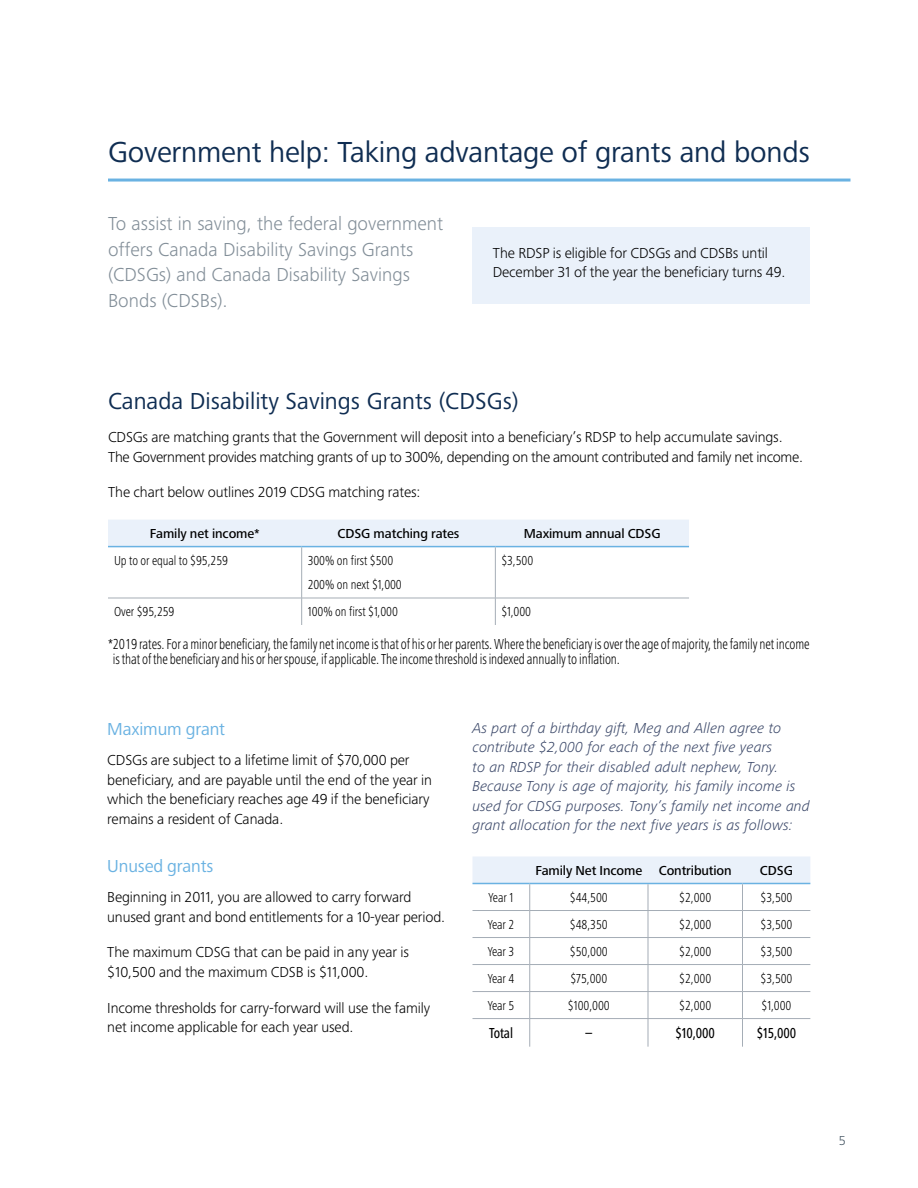
<style>
.page{position:relative;width:918px;height:1188px;background:#fff}
.page>*{position:absolute;margin:0;border:0;box-sizing:border-box;transform-origin:0 0}
.t1{font:30px "Frutiger Next Pro";letter-spacing:-.01em;color:#0f2d52}
.t2{font:24px "Frutiger Next Pro";color:#0f2d52}
.t3{font:300 19.5px/25.5px "Frutiger Next Pro";color:#828e98}
.t4{font:18px "Frutiger Next Pro";letter-spacing:-.01em;color:#6ab2e2}
.t5{font:300 15px/19.5px "Frutiger Next Pro";letter-spacing:-.01em;color:#000}
.t6{font:italic 300 15px/19.5px "Frutiger Next Pro";color:#3a4768}
.t7{font:300 condensed 15px/15.3px "Frutiger Next Pro";letter-spacing:-.005em;color:#000;scale:.9 1}
.t8{font:500 condensed 15px "Frutiger Next Pro";letter-spacing:-.005em;color:#000;scale:.9 1}
.t9{font:300 condensed 13.5px/24.5px "Frutiger Next Pro";letter-spacing:-.005em;color:#000;scale:.95 1}
.t10{font:500 13.5px "Frutiger Next Pro";letter-spacing:-.01em;color:#000}
.t11{font:300 13.5px "Frutiger Next Pro";color:#485865}
</style>
<div class="page">
<div style="left:472px;top:227px;width:338px;height:76px;background:#eaf1fa"></div>
<div style="left:108px;top:520px;width:581px;height:26px;background:#eaf1fa"></div>
<hr style="left:108px;top:546px;width:194px;height:1px;background:#6ab2e2">
<hr style="left:302px;top:546px;width:193px;height:1px;background:#6ab2e2">
<hr style="left:495px;top:546px;width:194px;height:1px;background:#6ab2e2">
<hr style="left:301px;top:547px;width:1px;height:51px;background:#a5adb6">
<hr style="left:495px;top:547px;width:1px;height:51px;background:#a5adb6">
<hr style="left:108px;top:598px;width:194px;height:1px;background:#a5adb6">
<hr style="left:302px;top:598px;width:193px;height:1px;background:#a5adb6">
<svg style="left:301px;top:598px;width:1px;height:27px"></svg>
<hr style="left:495px;top:598px;width:194px;height:1px;background:#a5adb6">
<svg style="left:495px;top:598px;width:1px;height:27px"></svg>
<hr style="left:108px;top:179px;width:742px;height:3px;background:#6ab2e2">
<svg style="left:472px;top:856px;width:338px;height:191px"></svg>
<h1 class="t1" style="left:108px;top:135px;width:704px">Government help: Taking advantage of grants and bonds</h1>
<h3 class="t3" style="left:108px;top:211px;width:337px">To assist in saving, the federal government offers Canada Disability Savings Grants (CDSGs) and Canada Disability Savings Bonds (CDSBs).</h3>
<p class="t5" style="left:493px;top:243px;width:294px">The RDSP is eligible for CDSGs and CDSBs until<br>December 31 of the year the beneficiary turns 49.</p>
<h2 class="t2" style="left:108px;top:387px;width:412px">Canada Disability Savings Grants (CDSGs)</h2>
<p class="t5" style="left:108px;top:427px;width:697px">CDSGs are matching grants that the Government will deposit into a beneficiary’s RDSP to help accumulate savings.<br>The Government provides matching grants of up to 300%, depending on the amount contributed and family net income.</p>
<p class="t5" style="left:108px;top:483px;width:314px">The chart below outlines 2019 CDSG matching rates:</p>
<p class="t10" style="left:150px;top:526px;width:111px">Family net income*</p>
<p class="t10" style="left:338px;top:526px;width:123px">CDSG matching rates</p>
<p class="t10" style="left:524px;top:526px;width:138px">Maximum annual CDSG</p>
<p class="t9" style="left:114px;top:548px;width:122px">Up to or equal to $95,259</p>
<p class="t9" style="left:308px;top:548px;width:101px">300% on first $500<br>200% on next $1,000</p>
<p class="t9" style="left:501px;top:548px;width:35px">$3,500</p>
<p class="t9" style="left:114px;top:600px;width:65px">Over $95,259</p>
<p class="t9" style="left:308px;top:600px;width:97px">100% on first $1,000</p>
<p class="t9" style="left:501px;top:600px;width:33px">$1,000</p>
<p class="t7" style="left:113px;top:636px;width:776px;text-indent:-5px">*2019 rates. For a minor beneficiary, the family net income is that of his or her parents. Where the beneficiary is over the age of majority, the family net income is that of the beneficiary and his or her spouse, if applicable. The income threshold is indexed annually to inflation.</p>
<p class="t4" style="left:107px;top:719px;width:119px">Maximum grant</p>
<p class="t5" style="left:107px;top:750px;width:326px">CDSGs are subject to a lifetime limit of $70,000 per beneficiary, and are payable until the end of the year in which the beneficiary reaches age 49 if the beneficiary remains a resident of Canada.</p>
<p class="t4" style="left:107px;top:856px;width:108px">Unused grants</p>
<p class="t5" style="left:107px;top:888px;width:339px">Beginning in 2011, you are allowed to carry forward unused grant and bond entitlements for a 10-year period.</p>
<p class="t5" style="left:107px;top:943px;width:303px">The maximum CDSG that can be paid in any year is $10,500 and the maximum CDSB is $11,000.</p>
<p class="t5" style="left:107px;top:998px;width:324px">Income thresholds for carry-forward will use the family net income applicable for each year used.</p>
<p class="t6" style="left:472px;top:718px;width:339px">As part of a birthday gift, Meg and Allen agree to contribute $2,000 for each of the next five years<br>to an RDSP for their disabled adult nephew, Tony.<br>Because Tony is age of majority, his family income is used for CDSG purposes. Tony’s family net income and grant allocation for the next five years is as follows:</p>
<p class="t10" style="left:535px;top:863px;width:198px">Family Net Income Contribution</p>
<p class="t10" style="left:760px;top:863px;width:34px">CDSG</p>
<p class="t9" style="left:489px;top:885px;width:28px">Year 1</p>
<p class="t9" style="left:570px;top:885px;width:41px">$44,500</p>
<p class="t9" style="left:679px;top:885px;width:35px">$2,000</p>
<p class="t9" style="left:761px;top:885px;width:35px">$3,500</p>
<p class="t9" style="left:488px;top:912px;width:30px">Year 2</p>
<p class="t9" style="left:570px;top:912px;width:41px">$48,350</p>
<p class="t9" style="left:679px;top:912px;width:35px">$2,000</p>
<p class="t9" style="left:761px;top:912px;width:35px">$3,500</p>
<p class="t9" style="left:488px;top:939px;width:30px">Year 3</p>
<p class="t9" style="left:570px;top:939px;width:41px">$50,000</p>
<p class="t9" style="left:679px;top:939px;width:35px">$2,000</p>
<p class="t9" style="left:761px;top:939px;width:35px">$3,500</p>
<p class="t9" style="left:488px;top:966px;width:30px">Year 4</p>
<p class="t9" style="left:570px;top:966px;width:40px">$75,000</p>
<p class="t9" style="left:679px;top:966px;width:35px">$2,000</p>
<p class="t9" style="left:761px;top:966px;width:35px">$3,500</p>
<p class="t9" style="left:488px;top:993px;width:30px">Year 5</p>
<p class="t9" style="left:568px;top:993px;width:46px">$100,000</p>
<p class="t9" style="left:679px;top:993px;width:35px">$2,000</p>
<p class="t9" style="left:762px;top:993px;width:33px">$1,000</p>
<p class="t8" style="left:489px;top:1024px;width:28px">Total</p>
<p class="t8" style="left:585px;top:1024px;width:9px">–</p>
<p class="t8" style="left:676px;top:1024px;width:45px">$10,000</p>
<p class="t8" style="left:757px;top:1024px;width:45px">$15,000</p>
<p class="t11" style="left:839px;top:1132px;width:9px">5</p>
</div>
